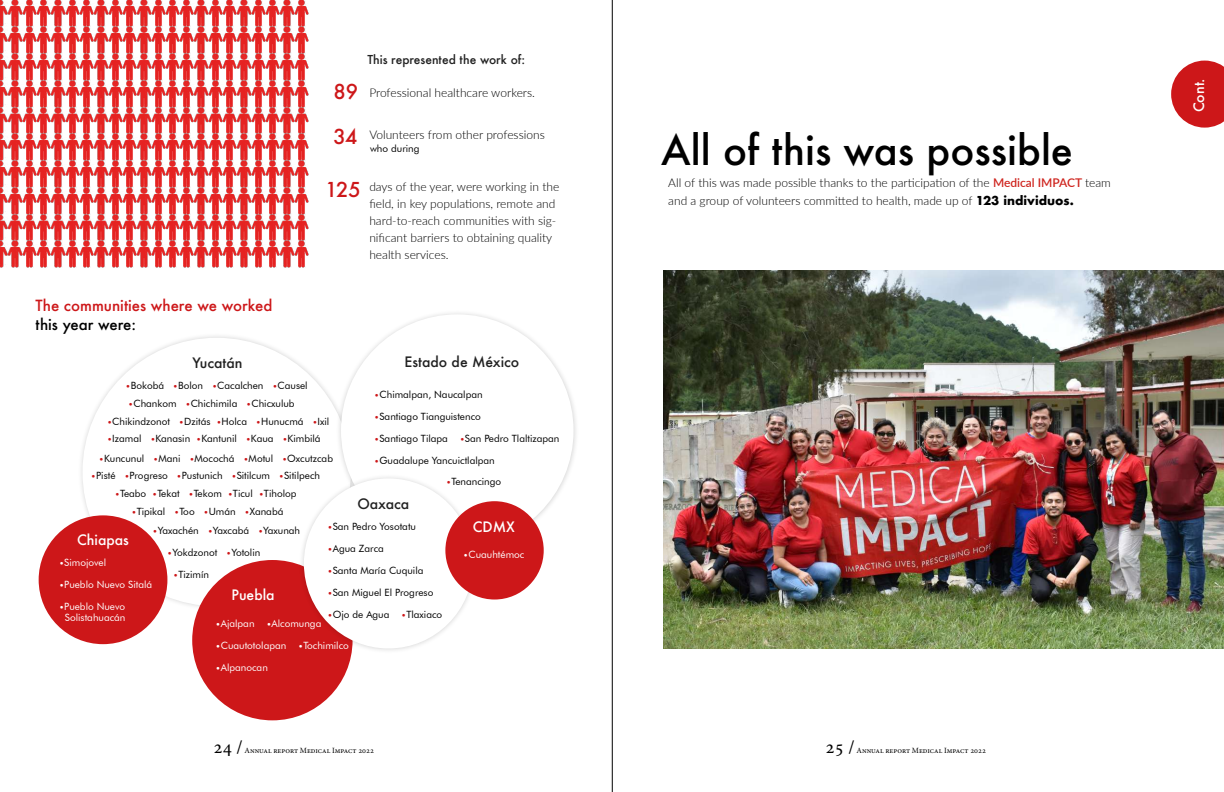
<style>
.page{position:relative;width:1224px;height:792px;background:#fff}
.page>*{position:absolute;margin:0;border:0;box-sizing:border-box;transform-origin:0 0}
.t1{font:500 40px "Futura";color:#000}
.t2{font:500 20px "Futura";letter-spacing:-.01em;color:#cd1719}
.t3{font:19px "Minion Pro";color:#000}
.t4{font:500 15px "Futura";color:#cd1719}
.t5{font:500 15px "Futura";color:#000}
.t6{font:500 14px "Futura";color:#212121}
.t7{font:500 14px "Futura";color:#fff}
.t8{font:300 12px/17px "Lato";color:#000}
.t9{font:500 12px "Futura";color:#212121}
.t10{font:10px "Futura BT";color:#000}
.t11{font:10px/11px "Futura BT";color:#fff;text-align:center}
.t12{font:8px "Minion Pro";color:#000}
.s1{font-family:"Lato";font-weight:300;font-size:9px;color:#cd1719}
.s2{font-family:"Lato";font-weight:300;font-size:9px}
.s3{font-weight:600;color:#cf251f}
.s4{font-family:"Futura";font-weight:700}
</style>
<div class="page">
<div style="left:77px;top:332px;width:279px;height:280px;background:#000;opacity:.17"></div>
<div style="left:83px;top:338px;width:268px;height:268px;background:#fff;border-radius:50%"></div>
<img style="left:0;top:0;width:308px;height:268px">
<div style="left:192px;top:560px;width:161px;height:160px;background:#cd1719;border-radius:50%"></div>
<div style="left:39px;top:515px;width:128px;height:129px;background:#cd1719;border-radius:50%"></div>
<div style="left:336px;top:309px;width:243px;height:243px;background:#000;opacity:.17"></div>
<div style="left:341px;top:314px;width:233px;height:233px;background:#fff;border-radius:50%"></div>
<div style="left:299px;top:473px;width:180px;height:181px;background:#000;opacity:.17"></div>
<div style="left:304px;top:478px;width:169px;height:170px;background:#fff;border-radius:50%"></div>
<div style="left:445px;top:501px;width:99px;height:99px;background:#cd1719;border-radius:50%"></div>
<img style="left:663px;top:270px;width:561px;height:379px">
<svg style="left:1171px;top:61px;width:53px;height:67px;background:#d53c3e"></svg>
<hr style="left:612px;top:0;width:1px;height:792px;background:#000">
<h3 class="t4" style="left:36px;top:295px;width:238px">The communities where we worked</h3>
<h3 class="t5" style="left:36px;top:315px;width:102px">this year were:</h3>
<h2 class="t2" style="left:333px;top:78px;width:26px">89</h2>
<h2 class="t2" style="left:333px;top:123px;width:26px">34</h2>
<h2 class="t2" style="left:325px;top:176px;width:37px">125</h2>
<p class="t9" style="left:367px;top:51px;width:159px">This represented the work of:</p>
<p class="t8" style="left:369px;top:84px;width:167px">Professional healthcare workers.</p>
<p class="t8" style="left:369px;top:126px;width:177px">Volunteers from other professions</p>
<p class="t10" style="left:370px;top:142px;width:51px">who during</p>
<p class="t8" style="left:369px;top:177px;width:191px">days of the year, were working in the field, in key populations, remote and hard-to-reach communities with sig&shy;nificant barriers to obtaining quality health services.</p>
<h3 class="t6" style="left:405px;top:352px;width:116px">Estado de México</h3>
<p class="t10" style="left:374px;top:388px;width:110px"><span class="s1">•</span>Chimalpan, Naucalpan</p>
<p class="t10" style="left:374px;top:410px;width:108px"><span class="s1">•</span>Santiago Tianguistenco</p>
<p class="t10" style="left:374px;top:432px;width:187px"><span class="s1">•</span>Santiago Tilapa <span class="s1">•</span>San Pedro Tlaltizapan</p>
<p class="t10" style="left:374px;top:454px;width:122px"><span class="s1">•</span>Guadalupe Yancuictlalpan</p>
<p class="t10" style="left:446px;top:476px;width:56px"><span class="s1">•</span>Tenancingo</p>
<h3 class="t6" style="left:192px;top:354px;width:52px">Yucatán</h3>
<p class="t10" style="left:126px;top:380px;width:184px"><span class="s1">•</span>Bokobá <span class="s1">•</span>Bolon <span class="s1">•</span>Cacalchen <span class="s1">•</span>Causel</p>
<p class="t10" style="left:128px;top:397px;width:168px"><span class="s1">•</span>Chankom <span class="s1">•</span>Chichimila <span class="s1">•</span>Chicxulub</p>
<p class="t10" style="left:107px;top:415px;width:224px"><span class="s1">•</span>Chikindzonot <span class="s1">•</span>Dzitás <span class="s1">•</span>Holca <span class="s1">•</span>Hunucmá <span class="s1">•</span>Ixil</p>
<p class="t10" style="left:107px;top:432px;width:215px"><span class="s1">•</span>Izamal <span class="s1">•</span>Kanasin <span class="s1">•</span>Kantunil <span class="s1">•</span>Kaua <span class="s1">•</span>Kimbilá</p>
<p class="t10" style="left:99px;top:452px;width:236px"><span class="s1">•</span>Kuncunul <span class="s1">•</span>Mani <span class="s1">•</span>Mocochá <span class="s1">•</span>Motul <span class="s1">•</span>Oxcutzcab</p>
<p class="t10" style="left:91px;top:470px;width:231px"><span class="s1">•</span>Pisté <span class="s1">•</span>Progreso <span class="s1">•</span>Pustunich <span class="s1">•</span>Sitilcum <span class="s1">•</span>Sitilpech</p>
<p class="t10" style="left:131px;top:506px;width:153px"><span class="s1">•</span>Tipikal <span class="s1">•</span>Too <span class="s1">•</span>Umán <span class="s1">•</span>Xanabá</p>
<p class="t10" style="left:153px;top:524px;width:149px"><span class="s1">•</span>Yaxachén <span class="s1">•</span>Yaxcabá <span class="s1">•</span>Yaxunah</p>
<p class="t10" style="left:167px;top:546px;width:95px"><span class="s1">•</span>Yokdzonot <span class="s1">•</span>Yotolin</p>
<p class="t10" style="left:173px;top:568px;width:37px"><span class="s1">•</span>Tizimín</p>
<p class="t10" style="left:115px;top:488px;width:183px"><span class="s1">•</span>Teabo <span class="s1">•</span>Tekat <span class="s1">•</span>Tekom <span class="s1">•</span>Ticul <span class="s1">•</span>Tiholop</p>
<h3 class="t6" style="left:357px;top:494px;width:53px">Oaxaca</h3>
<p class="t10" style="left:328px;top:521px;width:90px"><span class="s1">•</span>San Pedro Yosotatu</p>
<p class="t10" style="left:328px;top:543px;width:58px"><span class="s1">•</span>Agua Zarca</p>
<p class="t10" style="left:328px;top:565px;width:97px"><span class="s1">•</span>Santa María Cuquila</p>
<p class="t10" style="left:328px;top:587px;width:107px"><span class="s1">•</span>San Miguel El Progreso</p>
<p class="t10" style="left:328px;top:609px;width:116px"><span class="s1">•</span>Ojo de Agua <span class="s1">•</span>Tlaxiaco</p>
<h3 class="t7" style="left:473px;top:517px;width:44px">CDMX</h3>
<p class="t11" style="left:463px;top:549px;width:63px"><span class="s2">•</span>Cuauhtémoc</p>
<h3 class="t7" style="left:77px;top:530px;width:53px">Chiapas</h3>
<p class="t11" style="left:59px;top:556px;width:49px"><span class="s2">•</span>Simojovel</p>
<p class="t11" style="left:59px;top:578px;width:95px"><span class="s2">•</span>Pueblo Nuevo Sitalá</p>
<p class="t11" style="left:59px;top:600px;width:68px"><span class="s2">•</span>Pueblo Nuevo<br>Solistahuacán</p>
<h3 class="t7" style="left:231px;top:585px;width:45px">Puebla</h3>
<p class="t11" style="left:216px;top:618px;width:107px"><span class="s2">•</span>Ajalpan <span class="s2">•</span>Alcomunga</p>
<p class="t11" style="left:216px;top:640px;width:135px"><span class="s2">•</span>Cuautotolapan <span class="s2">•</span>Tochimilco</p>
<p class="t11" style="left:216px;top:662px;width:54px"><span class="s2">•</span>Alpanocan</p>
<h1 class="t1" style="left:661px;top:122px;width:413px">All of this was possible</h1>
<p class="t8" style="left:668px;top:173px;width:444px;line-height:18px">All of this was made possible thanks to the participation of the <span class="s3">Medical IMPACT</span> team and a group of volunteers committed to health, made up of <span class="s4">123 individuos.</span></p>
<h3 class="t3" style="left:214px;top:734px;width:31px">24 /</h3>
<p class="t12" style="left:245px;top:745px;width:131px">Annual report Medical Impact 2022</p>
<h3 class="t3" style="left:826px;top:734px;width:31px">25 /</h3>
<p class="t12" style="left:857px;top:745px;width:131px">Annual report Medical Impact 2022</p>
<h3 class="t7" style="left:1189px;top:112px;width:36px;rotate:-90deg">Cont.</h3>
</div>
